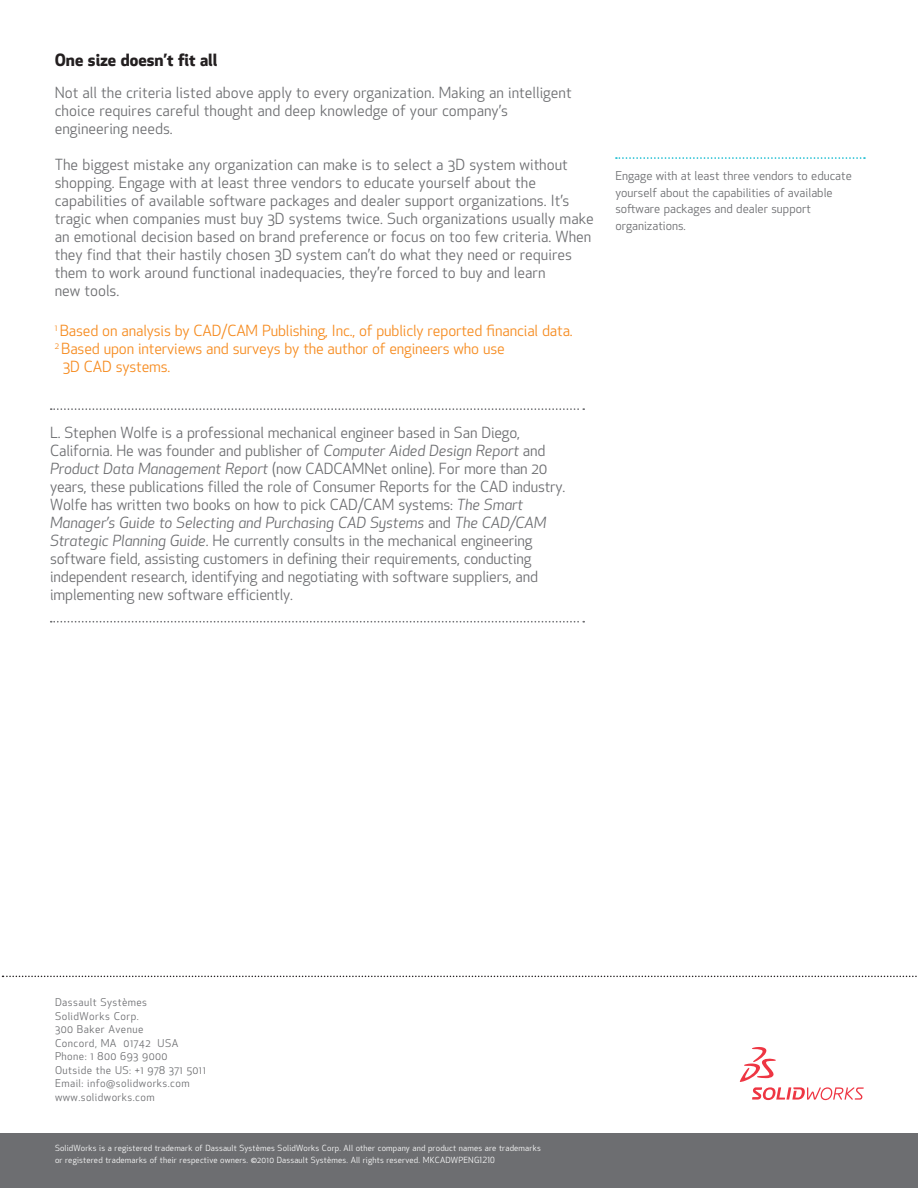
<style>
.page{position:relative;width:918px;height:1188px;background:#fff}
.page>*{position:absolute;margin:0;border:0;box-sizing:border-box;transform-origin:0 0}
.captions{font:700 16.5px "SW Apex New";color:#231f20}
.t1{font:15px/18px "SW Apex New";color:#6d6e71}
.t2{font:15px/18px "SW Apex New";letter-spacing:-.01em;color:#f68b1f}
.captions-2{font:12px/16.5px "SW Apex New";color:#6d6e71}
.t3{font:10.5px/13.5px "SW Apex New";letter-spacing:.04em;color:#6d6e71}
.t4{font:8.25px/12px "SW Apex New";letter-spacing:.02em;color:#fff}
.s1{font-style:italic}
</style>
<div class="page">
<svg style="left:616px;top:157px;width:249px;height:2px"></svg>
<div style="left:0;top:1134px;width:918px;height:54px;background:#6d6e71"></div>
<svg style="left:3px;top:976px;width:914px;height:1px"></svg>
<svg style="left:51px;top:408px;width:533px;height:2px"></svg>
<svg style="left:51px;top:621px;width:533px;height:2px"></svg>
<svg style="left:739px;top:1047px;width:125px;height:53px"></svg>
<p class="captions" style="left:55px;top:48px;width:164px">One size doesn’t fit all</p>
<p class="t1" style="left:55px;top:83px;width:519px">Not all the criteria listed above apply to every organization. Making an intelligent choice requires careful thought and deep knowledge of your company’s engineering needs.</p>
<p class="t1" style="left:55px;top:155px;width:541px">The biggest mistake any organization can make is to select a 3D system without shopping. Engage with at least three vendors to educate yourself about the capabilities of available software packages and dealer support organizations. It’s tragic when companies must buy 3D systems twice. Such organizations usually make an emotional decision based on brand preference or focus on too few criteria. When they find that their hastily chosen 3D system can’t do what they need or requires them to work around functional inadequacies, they’re forced to buy and learn<br>new tools.</p>
<p class="t2" style="left:55px;top:322px;width:520px"><sup>1</sup> Based on analysis by CAD/CAM Publishing, Inc., of publicly reported financial data.</p>
<p class="t2" style="left:63px;top:340px;width:444px;text-indent:-8px"><sup>2</sup> Based upon interviews and surveys by the author of engineers who use<br>3D CAD systems.</p>
<p class="t1" style="left:50px;top:424px;width:517px">L. Stephen Wolfe is a professional mechanical engineer based in San Diego, California. He was founder and publisher of <span class="s1">Computer Aided Design Report</span> and <span class="s1">Product Data Management Report</span> (now CADCAMNet online). For more than 20 years, these publications filled the role of Consumer Reports for the CAD industry.<br>Wolfe has written two books on how to pick CAD/CAM systems: <span class="s1">The Smart Manager’s Guide to Selecting and Purchasing CAD Systems</span> and <span class="s1">The CAD/CAM Strategic Planning Guide</span>. He currently consults in the mechanical engineering software field, assisting customers in defining their requirements, conducting independent research, identifying and negotiating with software suppliers, and implementing new software efficiently.</p>
<p class="captions-2" style="left:615px;top:168px;width:238px">Engage with at least three vendors to educate yourself about the capabilities of available software packages and dealer support organizations.</p>
<p class="t3" style="left:55px;top:996px;width:153px">Dassault Systèmes<br>SolidWorks Corp.<br>300 Baker Avenue<br>Concord, MA 01742 USA<br>Phone: 1 800 693 9000<br>Outside the US: +1 978 371 5011<br>Email: info@solidworks.com www.solidworks.com</p>
<p class="t4" style="left:55px;top:1142px;width:487px">SolidWorks is a registered trademark of Dassault Systèmes SolidWorks Corp. All other company and product names are trademarks or registered trademarks of their respective owners. ©2010 Dassault Systèmes. All rights reserved. MKCADWPENG1210</p>
</div>
